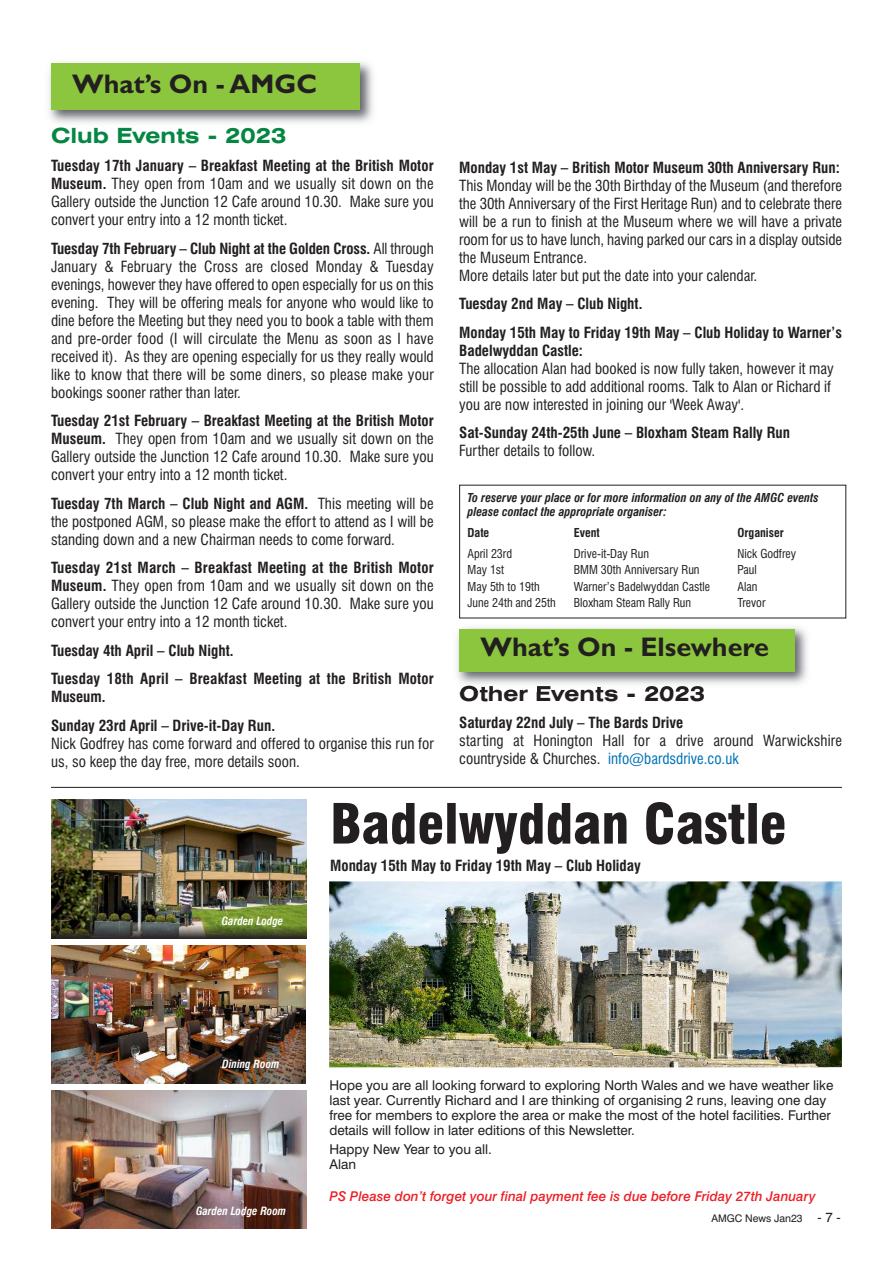
<style>
.page{position:relative;width:893px;height:1263px;background:#fff}
.page>*{position:absolute;margin:0;border:0;box-sizing:border-box;transform-origin:0 0}
.t1{font:900 condensed 54px "Swiss 721 BT";color:#231f20}
.t2{font:700 27px "Gill Sans";color:#231f20}
.t3{font:700 expanded 21px "Swiss 721 BT";color:#231f20}
.t4{font:700 expanded 21px "Swiss 721 BT";color:#058743}
.t5{font:condensed 15px/18px "Swiss 721 BT";color:#231f20;text-align:justify}
.t6{font:700 condensed 15px/28.5px "Swiss 721 BT";color:#231f20}
.t7{font:13.5px/15px "Swiss 721 BT";color:#231f20}
.t8{font:italic 500 13.5px "Swiss 721 BT";color:#ee1d23}
.t9{font:condensed 12px "Swiss 721 BT";color:#231f20}
.t10{font:italic 700 condensed 12px/14.4px "Swiss 721 BT";color:#231f20}
.t11{font:700 condensed 12px "Swiss 721 BT";color:#231f20}
.t12{font:italic 700 condensed 11.1px "Swiss 721 BT";color:#fff}
.t13{font:10.5px "Swiss 721 BT";color:#231f20}
.s1{font-weight:700}
.s2{color:#0072b5}
.s3{font-size:13.5px}
</style>
<div class="page">
<img style="left:49px;top:62px;width:324px;height:61px">
<div style="left:51px;top:64px;width:308px;height:46px;background:#8bc63e"></div>
<img style="left:457px;top:627px;width:350px;height:59px">
<img style="left:460px;top:686px;width:244px;height:5px">
<div style="left:459px;top:629px;width:335px;height:42px;background:#8bc63e"></div>
<hr style="left:51px;top:787px;width:791px;height:1px;background:#231f20">
<img style="left:329px;top:881px;width:513px;height:186px">
<img style="left:51px;top:799px;width:255px;height:139px">
<img style="left:51px;top:945px;width:254px;height:139px">
<img style="left:51px;top:1090px;width:255px;height:139px">
<h2 class="t2" style="left:72px;top:74px;width:246px">What’s On - AMGC</h2>
<h3 class="t4" style="left:51px;top:128px;width:237px">Club Events - 2023</h3>
<p class="t5" style="left:51px;top:158px;width:384px"><span class="s1">Tuesday 17th January – Breakfast Meeting at the British Motor Museum.</span> They open from 10am and we usually sit down on the Gallery outside the Junction 12 Cafe around 10.30. Make sure you convert your entry into a 12 month ticket.</p>
<p class="t5" style="left:51px;top:240px;width:384px"><span class="s1">Tuesday 7th February – Club Night at the Golden Cross.</span> All through January &amp; February the Cross are closed Monday &amp; Tuesday evenings, however they have offered to open especially for us on this evening. They will be offering meals for anyone who would like to dine before the Meeting but they need you to book a table with them and pre-order food (I will circulate the Menu as soon as I have received it). As they are opening especially for us they really would like to know that there will be some diners, so please make your bookings sooner rather than later.</p>
<p class="t5" style="left:51px;top:413px;width:384px"><span class="s1">Tuesday 21st February – Breakfast Meeting at the British Motor Museum.</span> They open from 10am and we usually sit down on the Gallery outside the Junction 12 Cafe around 10.30. Make sure you convert your entry into a 12 month ticket.</p>
<p class="t5" style="left:51px;top:495px;width:384px"><span class="s1">Tuesday 7th March – Club Night and AGM.</span> This meeting will be the postponed AGM, so please make the effort to attend as I will be standing down and a new Chairman needs to come forward.</p>
<p class="t5" style="left:51px;top:560px;width:384px"><span class="s1">Tuesday 21st March – Breakfast Meeting at the British Motor Museum.</span> They open from 10am and we usually sit down on the Gallery outside the Junction 12 Cafe around 10.30. Make sure you convert your entry into a 12 month ticket.</p>
<p class="t6" style="left:51px;top:637px;width:384px">Tuesday 4th April – Club Night.<br>Tuesday 18th April – Breakfast Meeting at the British Motor</p>
<p class="t6" style="left:51px;top:684px;width:226px">Museum.<br>Sunday 23rd April – Drive-it-Day Run.</p>
<p class="t5" style="left:51px;top:735px;width:384px">Nick Godfrey has come forward and offered to organise this run for us, so keep the day free, more details soon.</p>
<p class="t6" style="left:459px;top:154px;width:382px">Monday 1st May – British Motor Museum 30th Anniversary Run:</p>
<p class="t5" style="left:459px;top:178px;width:384px;text-align:left">This Monday will be the 30th Birthday of the Museum (and therefore the 30th Anniversary of the First Heritage Run) and to celebrate there will be a run to finish at the Museum where we will have a private room for us to have lunch, having parked our cars in a display outside the Museum Entrance.<br>More details later but put the date into your calendar.</p>
<p class="t6" style="left:459px;top:291px;width:384px">Tuesday 2nd May – Club Night.<br>Monday 15th May to Friday 19th May – Club Holiday to Warner’s</p>
<p class="t6" style="left:459px;top:337px;width:125px">Badelwyddan Castle:</p>
<p class="t5" style="left:459px;top:361px;width:376px;text-align:left">The allocation Alan had booked is now fully taken, however it may still be possible to add additional rooms. Talk to Alan or Richard if you are now interested in joining our 'Week Away'.</p>
<p class="t6" style="left:459px;top:420px;width:332px">Sat-Sunday 24th-25th June – Bloxham Steam Rally Run</p>
<p class="t5" style="left:459px;top:443px;width:138px">Further details to follow.</p>
<p class="t10" style="left:467px;top:491px;width:353px">To reserve your place or for more information on any of the AMGC events please contact the appropriate organiser:</p>
<p class="t11" style="left:467px;top:528px;width:23px">Date</p>
<p class="t11" style="left:574px;top:528px;width:28px">Event</p>
<p class="t11" style="left:737px;top:528px;width:48px">Organiser</p>
<p class="t9" style="left:467px;top:549px;width:46px">April 23rd</p>
<p class="t9" style="left:574px;top:549px;width:77px">Drive-it-Day Run</p>
<p class="t9" style="left:737px;top:549px;width:60px">Nick Godfrey</p>
<p class="t9" style="left:467px;top:565px;width:38px">May 1st</p>
<p class="t9" style="left:574px;top:565px;width:127px">BMM 30th Anniversary Run</p>
<p class="t9" style="left:737px;top:565px;width:21px">Paul</p>
<p class="t9" style="left:467px;top:582px;width:74px">May 5th to 19th</p>
<p class="t9" style="left:574px;top:582px;width:138px">Warner’s Badelwyddan Castle</p>
<p class="t9" style="left:737px;top:582px;width:21px">Alan</p>
<p class="t9" style="left:467px;top:598px;width:90px">June 24th and 25th</p>
<p class="t9" style="left:574px;top:598px;width:119px">Bloxham Steam Rally Run</p>
<p class="t9" style="left:737px;top:598px;width:30px">Trevor</p>
<h2 class="t2" style="left:480px;top:637px;width:290px">What’s On - Elsewhere</h2>
<h3 class="t3" style="left:459px;top:686px;width:247px">Other Events - 2023</h3>
<p class="t6" style="left:459px;top:710px;width:226px">Saturday 22nd July – The Bards Drive</p>
<p class="t5" style="left:459px;top:733px;width:384px">starting at Honington Hall for a drive around Warwickshire countryside &amp; Churches. <span class="s2">info@bardsdrive.co.uk</span></p>
<p class="t12" style="left:222px;top:916px;width:63px">Garden Lodge</p>
<h1 class="t1" style="left:330px;top:803px;width:458px">Badelwyddan Castle</h1>
<p class="t6" style="left:330px;top:852px;width:312px">Monday 15th May to Friday 19th May – Club Holiday</p>
<p class="t12" style="left:222px;top:1059px;width:59px">Dining Room</p>
<p class="t12" style="left:196px;top:1206px;width:92px">Garden Lodge Room</p>
<p class="t7" style="left:329px;top:1079px;width:506px">Hope you are all looking forward to exploring North Wales and we have weather like last year. Currently Richard and I are thinking of organising 2 runs, leaving one day free for members to explore the area or make the most of the hotel facilities. Further details will follow in later editions of this Newsletter.</p>
<p class="t7" style="left:329px;top:1143px;width:164px">Happy New Year to you all.<br>Alan</p>
<p class="t8" style="left:329px;top:1191px;width:488px">PS Please don’t forget your final payment fee is due before Friday 27th January</p>
<p class="t13" style="left:711px;top:1214px;width:131px">AMGC News Jan23 <span class="s3">- 7 -</span></p>
</div>
